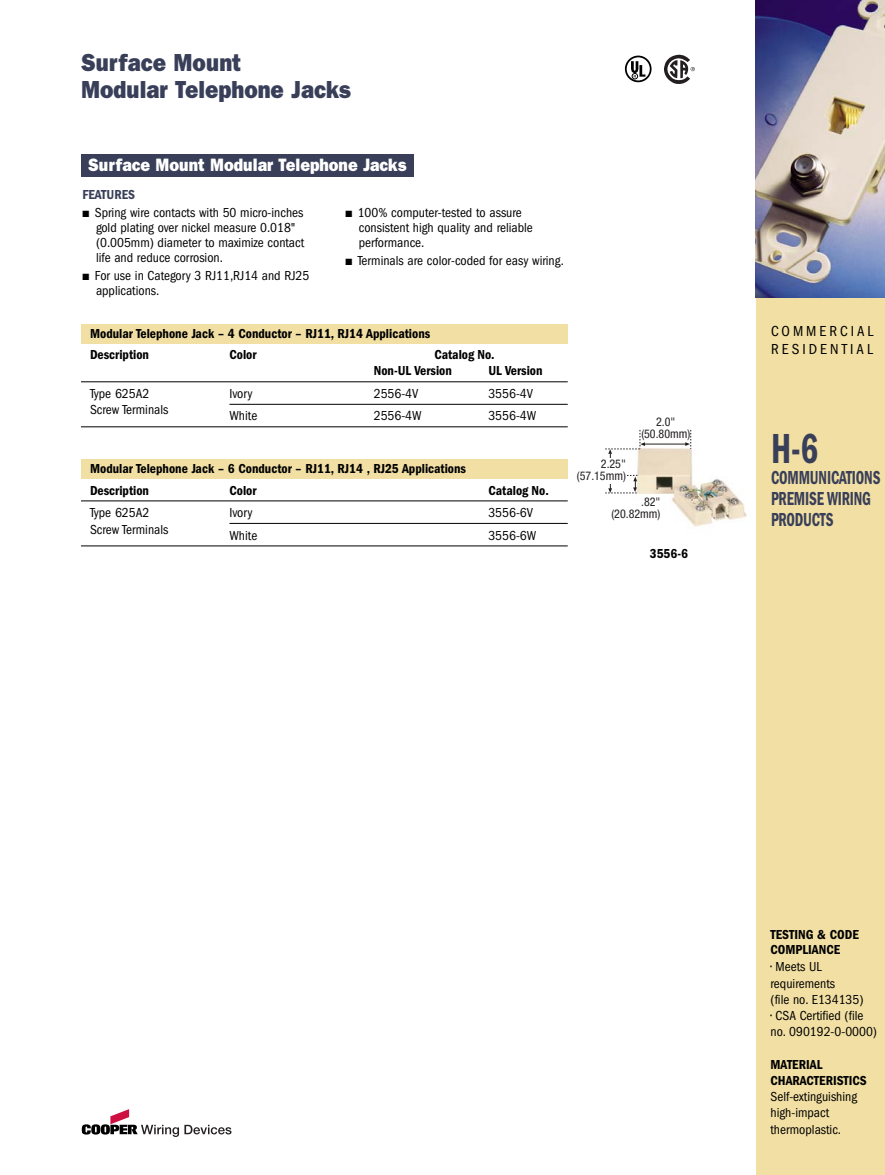
<style>
.page{position:relative;width:885px;height:1175px;background:#fff}
.page>*{position:absolute;margin:0;border:0;box-sizing:border-box;transform-origin:0 0}
.t1{font:600 condensed 43.5px "Franklin Gothic";color:#393f59;scale:.8 1}
.t2{font:800 24.75px/27px "Franklin Gothic";color:#393f59;scale:.9 1}
.t3{font:600 condensed 19.5px/21px "Franklin Gothic";letter-spacing:-.01em;color:#393f59;scale:.78 1}
.t4{font:800 18px "Franklin Gothic";color:#fff;scale:.9 1}
.t5{font:condensed 15px/18px "Franklin Gothic";letter-spacing:.205em;color:#000}
.t6{font:condensed 13.5px/16.2px "Franklin Gothic";color:#000}
.t7{font:600 condensed 13.5px/21.3px "Franklin Gothic";color:#000}
.t8{font:600 condensed 13.5px "Franklin Gothic";color:#393f59}
.t9{font:condensed 12px/12px "Helvetica Neue";color:#231f20;text-align:right}
.s1{font-weight:600}
</style>
<div class="page">
<svg style="left:82px;top:1109px;width:150px;height:27px"></svg>
<div style="left:756px;top:0;width:129px;height:1174px;background:#f1dfa3"></div>
<img style="left:756px;top:0;width:129px;height:297px">
<div style="left:81px;top:154px;width:332px;height:22px;background:#393f59"></div>
<div style="left:81px;top:324px;width:487px;height:19px;background:#f1dfa3"></div>
<hr style="left:81px;top:381px;width:487px;height:1px;background:#000">
<hr style="left:230px;top:404px;width:338px;height:1px;background:#000">
<hr style="left:81px;top:426px;width:487px;height:1px;background:#000">
<div style="left:81px;top:460px;width:487px;height:19px;background:#f1dfa3"></div>
<hr style="left:81px;top:500px;width:487px;height:1px;background:#000">
<hr style="left:230px;top:523px;width:338px;height:1px;background:#000">
<hr style="left:81px;top:545px;width:487px;height:1px;background:#000">
<svg style="left:625px;top:56px;width:27px;height:26px"></svg>
<svg style="left:664px;top:54px;width:31px;height:30px"></svg>
<img style="left:629px;top:442px;width:118px;height:85px">
<hr style="left:610px;top:453px;width:1px;height:37px;background:#231f20">
<hr style="left:643px;top:444px;width:43px;height:1px;background:#231f20">
<svg style="left:605px;top:430px;width:40px;height:24px"></svg>
<svg style="left:685px;top:430px;width:6px;height:19px"></svg>
<div style="left:595px;top:458px;width:35px;height:25px;background:#fff"></div>
<svg style="left:605px;top:475px;width:32px;height:18px"></svg>
<p class="t2" style="left:81px;top:51px;width:301px">Surface Mount<br>Modular Telephone Jacks</p>
<p class="t4" style="left:88px;top:158px;width:355px">Surface Mount Modular Telephone Jacks</p>
<p class="t8" style="left:82px;top:189px;width:54px">FEATURES</p>
<p class="t6" style="left:96px;top:206px;width:210px;line-height:15px;text-indent:-14px">■ Spring wire contacts with 50 micro-inches gold plating over nickel measure 0.018" (0.005mm) diameter to maximize contact life and reduce corrosion.</p>
<p class="t6" style="left:96px;top:269px;width:215px;line-height:15px;text-indent:-14px">■ For use in Category 3 RJ11,RJ14 and RJ25 applications.</p>
<p class="t6" style="left:359px;top:206px;width:176px;line-height:15px;text-indent:-14px">■ 100% computer-tested to assure consistent high quality and reliable performance.</p>
<p class="t6" style="left:345px;top:253px;width:220px">■ Terminals are color-coded for easy wiring.</p>
<p class="t7" style="left:90px;top:323px;width:342px">Modular Telephone Jack – 4 Conductor – RJ11, RJ14 Applications<br>Description</p>
<p class="t7" style="left:230px;top:345px;width:29px">Color</p>
<p class="t7" style="left:374px;top:347px;width:122px;line-height:16.5px;text-indent:61px">Catalog No.<br>Non-UL Version</p>
<p class="t7" style="left:488px;top:361px;width:56px">UL Version</p>
<p class="t6" style="left:90px;top:386px;width:61px">Type 625A2</p>
<p class="t6" style="left:229px;top:386px;width:25px">Ivory</p>
<p class="t6" style="left:374px;top:386px;width:46px">2556-4V</p>
<p class="t6" style="left:488px;top:386px;width:46px">3556-4V</p>
<p class="t6" style="left:90px;top:403px;width:80px">Screw Terminals</p>
<p class="t6" style="left:230px;top:409px;width:29px">White</p>
<p class="t6" style="left:374px;top:409px;width:49px">2556-4W</p>
<p class="t6" style="left:488px;top:409px;width:49px">3556-4W</p>
<p class="t7" style="left:90px;top:459px;width:378px">Modular Telephone Jack – 6 Conductor – RJ11, RJ14 , RJ25 Applications<br>Description</p>
<p class="t7" style="left:230px;top:480px;width:29px">Color</p>
<p class="t7" style="left:488px;top:480px;width:62px">Catalog No.</p>
<p class="t6" style="left:90px;top:505px;width:61px">Type 625A2</p>
<p class="t6" style="left:229px;top:505px;width:25px">Ivory</p>
<p class="t6" style="left:488px;top:505px;width:46px">3556-6V</p>
<p class="t6" style="left:90px;top:522px;width:80px">Screw Terminals</p>
<p class="t6" style="left:229px;top:528px;width:29px">White</p>
<p class="t6" style="left:488px;top:528px;width:49px">3556-6W</p>
<p class="t9" style="left:641px;top:417px;width:51px;text-align:center">2.0" (50.80mm)</p>
<p class="t9" style="left:577px;top:459px;width:51px">2.25" (57.15mm)</p>
<p class="t9" style="left:611px;top:496px;width:51px">.82" (20.82mm)</p>
<p class="t7" style="left:650px;top:544px;width:40px">3556-6</p>
<p class="t5" style="left:771px;top:323px;width:104px">COMMERCIAL<br>RESIDENTIAL</p>
<p class="t1" style="left:771px;top:433px;width:61px">H-6</p>
<p class="t3" style="left:771px;top:468px;width:142px">COMMUNICATIONS<br>PREMISE WIRING<br>PRODUCTS</p>
<p class="t7" style="left:771px;top:928px;width:90px;line-height:14.7px">TESTING &amp; CODE<br>COMPLIANCE</p>
<p class="t6" style="left:771px;top:960px;width:94px">• Meets UL requirements<br>(file no. E134135)</p>
<p class="t6" style="left:771px;top:1008px;width:108px">• CSA Certified (file no. 090192-0-0000)</p>
<p class="t6" style="left:771px;top:1057px;width:98px"><span class="s1">MATERIAL<br>CHARACTERISTICS<br></span>Self-extinguishing high-impact thermoplastic.</p>
</div>
